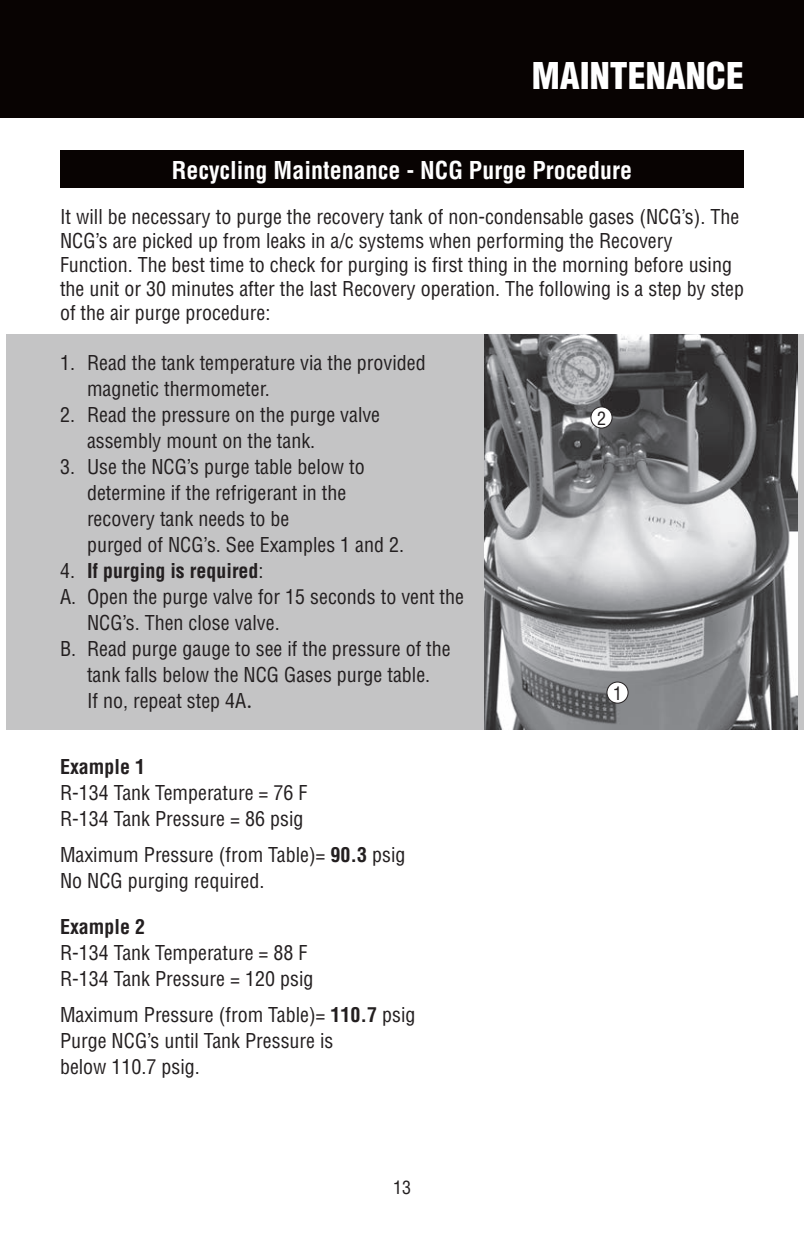
<style>
.page{position:relative;width:804px;height:1236px;background:#fff}
.page>*{position:absolute;margin:0;border:0;box-sizing:border-box;transform-origin:0 0}
.t1{font:900 condensed 36px "Helvetica";color:#fff}
.t2{font:700 condensed 24px "Helvetica";color:#fff}
.t3{font:condensed 20px/26px "Helvetica";color:#231f20}
.t4{font:700 condensed 20px "Helvetica";color:#231f20}
.t5{font:condensed 18px "Helvetica";color:#231f20}
.s1{font-weight:400}
.s2{font-family:"Times";font-stretch:normal;font-size:24px}
.s3{font-weight:700}
</style>
<div class="page">
<div style="left:6px;top:334px;width:798px;height:396px;background:#c4c4c5"></div>
<img style="left:484px;top:335px;width:314px;height:395px">
<div style="left:591px;top:407px;width:21px;height:21px;background:#fff;border-radius:50%"></div>
<div style="left:591px;top:407px;width:21px;height:21px;border:1px solid #231f20;border-radius:50%"></div>
<div style="left:607px;top:682px;width:21px;height:21px;background:#fff;border-radius:50%"></div>
<div style="left:607px;top:682px;width:21px;height:21px;border:1px solid #231f20;border-radius:50%"></div>
<div style="left:0;top:0;width:804px;height:118px;background:#080302"></div>
<div style="left:60px;top:150px;width:684px;height:38px;background:#080302"></div>
<h1 class="t1" style="left:532px;top:53px;width:214px">MAINTENANCE</h1>
<p class="t2" style="left:172px;top:155px;width:462px">Recycling Maintenance - NCG Purge Procedure</p>
<p class="t3" style="left:60px;top:205px;width:686px;line-height:24px">It will be necessary to purge the recovery tank of non-condensable gases (NCG’s). The NCG’s are picked up from leaks in a/c systems when performing the Recovery Function. The best time to check for purging is first thing in the morning before using the unit or 30 minutes after the last Recovery operation. The following is a step by step of the air purge procedure:</p>
<p class="t3" style="left:87px;top:350px;width:340px;text-indent:-27px">1. Read the tank temperature via the provided magnetic thermometer.</p>
<p class="t3" style="left:87px;top:402px;width:295px;text-indent:-27px">2. Read the pressure on the purge valve assembly mount on the tank.</p>
<p class="t3" style="left:87px;top:454px;width:319px;text-indent:-27px">3. Use the NCG’s purge table below to determine if the refrigerant in the recovery tank needs to be<br>purged of NCG’s. See Examples 1 and 2.</p>
<p class="t4" style="left:60px;top:558px;width:205px"><span class="s1">4.</span> If purging is required<span class="s1">:</span></p>
<p class="t3" style="left:60px;top:584px;width:406px">A. Open the purge valve for 15 seconds to vent the</p>
<p class="t3" style="left:87px;top:610px;width:194px">NCG’s. Then close valve.</p>
<p class="t3" style="left:60px;top:636px;width:392px">B. Read purge gauge to see if the pressure of the</p>
<p class="t3" style="left:87px;top:662px;width:345px">tank falls below the NCG Gases purge table.</p>
<p class="t3" style="left:87px;top:688px;width:167px">If no, repeat step 4A<span class="s2">.</span></p>
<p class="t5" style="left:597px;top:407px;width:11px">2</p>
<p class="t5" style="left:613px;top:682px;width:11px">1</p>
<p class="t4" style="left:60px;top:754px;width:86px">Example 1</p>
<p class="t3" style="left:60px;top:780px;width:249px">R-134 Tank Temperature = 76 F<br>R-134 Tank Pressure = 86 psig</p>
<p class="t3" style="left:60px;top:842px;width:347px">Maximum Pressure (from Table)= <span class="s3">90.3</span> psig<br>No NCG purging required.</p>
<p class="t4" style="left:60px;top:914px;width:86px">Example 2</p>
<p class="t3" style="left:60px;top:940px;width:255px">R-134 Tank Temperature = 88 F<br>R-134 Tank Pressure = 120 psig</p>
<p class="t3" style="left:60px;top:1002px;width:357px">Maximum Pressure (from Table)= <span class="s3">110.7</span> psig<br>Purge NCG’s until Tank Pressure is<br>below 110.7 psig.</p>
<p class="t5" style="left:393px;top:1176px;width:19px">13</p>
</div>
